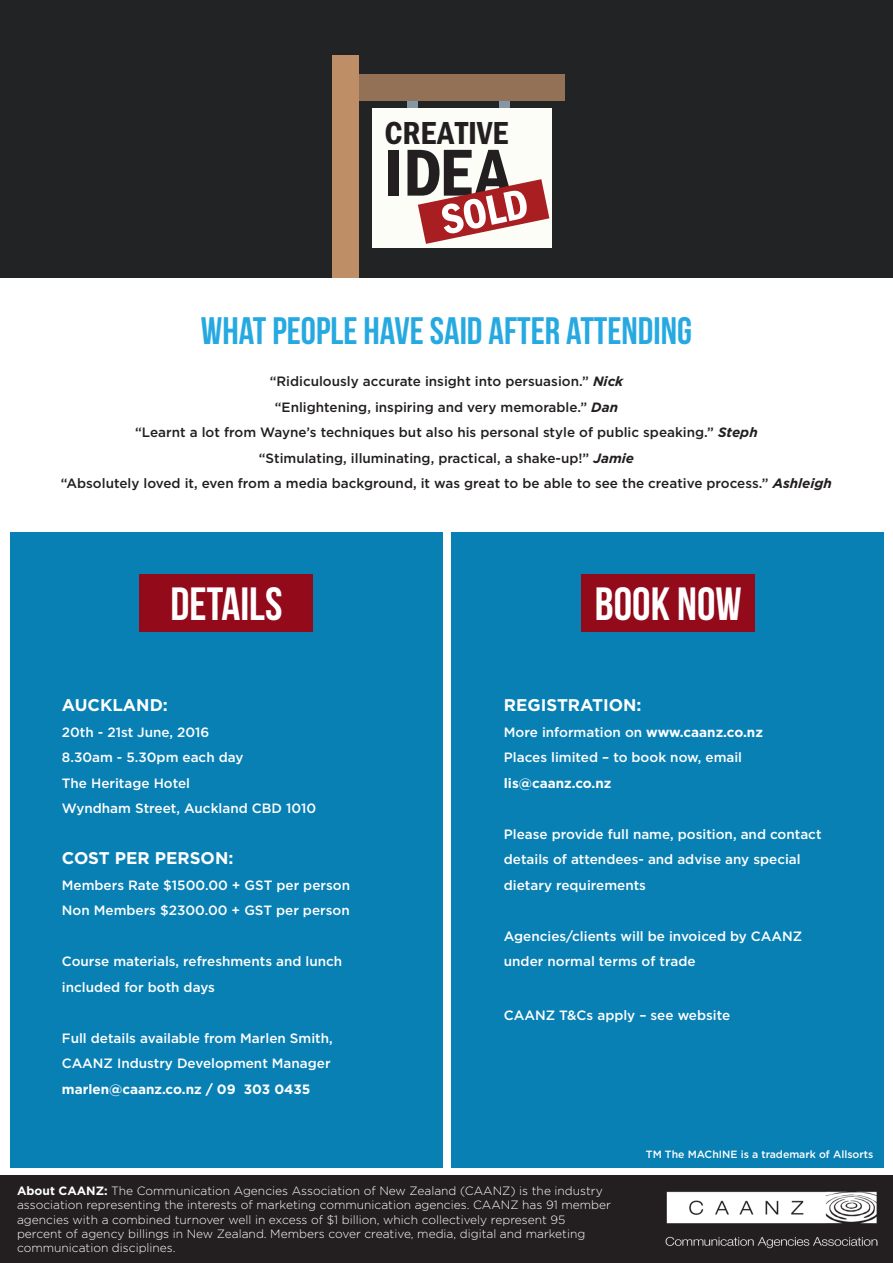
<style>
.page{position:relative;width:893px;height:1263px;background:#fff}
.page>*{position:absolute;margin:0;border:0;box-sizing:border-box;transform-origin:0 0}
.t1{font:600 condensed 68.7px "Franklin Gothic";color:#231f20}
.t2{font:46.5px "Bebas Neue";color:#fff}
.t3{font:600 condensed 43.5px "Franklin Gothic";color:#fff}
.t4{font:38.25px "Bebas Neue";color:#26a9e1}
.t5{font:600 condensed 33px "Franklin Gothic";color:#231f20}
.t6{font:700 16.95px "Gotham";color:#fff}
.t7{font:500 13.5px/25.5px "Gotham";color:#fff}
.t8{font:500 13.5px/25.5px "Gotham";color:#231f20;text-align:center}
.t9{font:700 13.5px "Gotham";color:#fff}
.t10{font:300 12px/14.1px "Gotham";color:#fff}
.t11{font:500 10.5px "Gotham";color:#fff}
.s1{font-weight:700;font-style:italic}
.s2{font-weight:700}
</style>
<div class="page">
<div style="left:0;top:1176px;width:893px;height:87px;background:#231f20"></div>
<img style="left:665px;top:1191px;width:213px;height:58px">
<div style="left:451px;top:531px;width:433px;height:636px;background:#0880b4"></div>
<div style="left:11px;top:531px;width:432px;height:636px;background:#0880b4"></div>
<div style="left:139px;top:574px;width:173px;height:57px;background:#930a1a"></div>
<div style="left:581px;top:574px;width:174px;height:57px;background:#930a1a"></div>
<div style="left:0;top:0;width:893px;height:278px;background:#222325"></div>
<div style="left:408px;top:94px;width:10px;height:19px;background:#8596a7"></div>
<div style="left:500px;top:94px;width:10px;height:19px;background:#8596a7"></div>
<div style="left:336px;top:74px;width:228px;height:27px;background:#927156"></div>
<div style="left:333px;top:55px;width:26px;height:223px;background:#be8f66"></div>
<div style="left:372px;top:108px;width:180px;height:140px;background:#fcfdf7"></div>
<svg style="left:418px;top:179px;width:131px;height:65px"></svg>
<p class="t5" style="left:384px;top:114px;width:125px">CREATIVE</p>
<p class="t1" style="left:384px;top:134px;width:128px">IDEA</p>
<p class="t3" style="left:436px;top:196px;width:89px;rotate:-12deg">SOLD</p>
<p class="t4" style="left:201px;top:310px;width:493px">WHAT PEOPLE HAVE SAID AFTER ATTENDING</p>
<p class="t8" style="left:270px;top:369px;width:355px">“Ridiculously accurate insight into persuasion.” <span class="s1">Nick</span></p>
<p class="t8" style="left:275px;top:394px;width:345px">“Enlightening, inspiring and very memorable.” <span class="s1">Dan</span></p>
<p class="t8" style="left:135px;top:420px;width:624px">“Learnt a lot from Wayne’s techniques but also his personal style of public speaking.” <span class="s1">Steph</span></p>
<p class="t8" style="left:61px;top:445px;width:772px">“Stimulating, illuminating, practical, a shake-up!” <span class="s1">Jamie<br></span>“Absolutely loved it, even from a media background, it was great to be able to see the creative process.” <span class="s1">Ashleigh</span></p>
<p class="t2" style="left:171px;top:578px;width:113px">DETAILS</p>
<p class="t2" style="left:595px;top:578px;width:148px">BOOK NOW</p>
<p class="t6" style="left:62px;top:695px;width:108px">AUCKLAND:</p>
<p class="t7" style="left:62px;top:719px;width:183px">20th - 21st June, 2016<br>8.30am - 5.30pm each day</p>
<p class="t7" style="left:62px;top:770px;width:130px">The Heritage Hotel</p>
<p class="t7" style="left:62px;top:795px;width:256px">Wyndham Street, Auckland CBD 1010</p>
<p class="t6" style="left:62px;top:848px;width:173px">COST PER PERSON:</p>
<p class="t7" style="left:62px;top:872px;width:290px">Members Rate $1500.00 + GST per person<br>Non Members $2300.00 + GST per person</p>
<p class="t7" style="left:62px;top:948px;width:282px">Course materials, refreshments and lunch included for both days</p>
<p class="t7" style="left:62px;top:1025px;width:272px">Full details available from Marlen Smith,<br>CAANZ Industry Development Manager <span class="s2">marlen@caanz.co.nz / 09 303 0435</span></p>
<p class="t6" style="left:504px;top:695px;width:139px">REGISTRATION:</p>
<p class="t7" style="left:504px;top:719px;width:261px">More information on <span class="s2">www.caanz.co.nz</span></p>
<p class="t7" style="left:504px;top:744px;width:240px">Places limited – to book now, email</p>
<p class="t9" style="left:504px;top:775px;width:109px">lis@caanz.co.nz</p>
<p class="t7" style="left:504px;top:821px;width:319px">Please provide full name, position, and contact details of attendees- and advise any special dietary requirements</p>
<p class="t7" style="left:504px;top:923px;width:300px">Agencies/clients will be invoiced by CAANZ under normal terms of trade</p>
<p class="t7" style="left:504px;top:1002px;width:228px">CAANZ T&amp;Cs apply – see website</p>
<p class="t11" style="left:646px;top:1148px;width:229px">TM The MAChINE is a trademark of Allsorts</p>
<p class="t10" style="left:17px;top:1183px;width:595px"><span class="s2">About CAANZ:</span> The Communication Agencies Association of New Zealand (CAANZ) is the industry association representing the interests of marketing communication agencies. CAANZ has 91 member agencies with a combined turnover well in excess of $1 billion, which collectively represent 95 percent of agency billings in New Zealand. Members cover creative, media, digital and marketing communication disciplines.</p>
</div>
